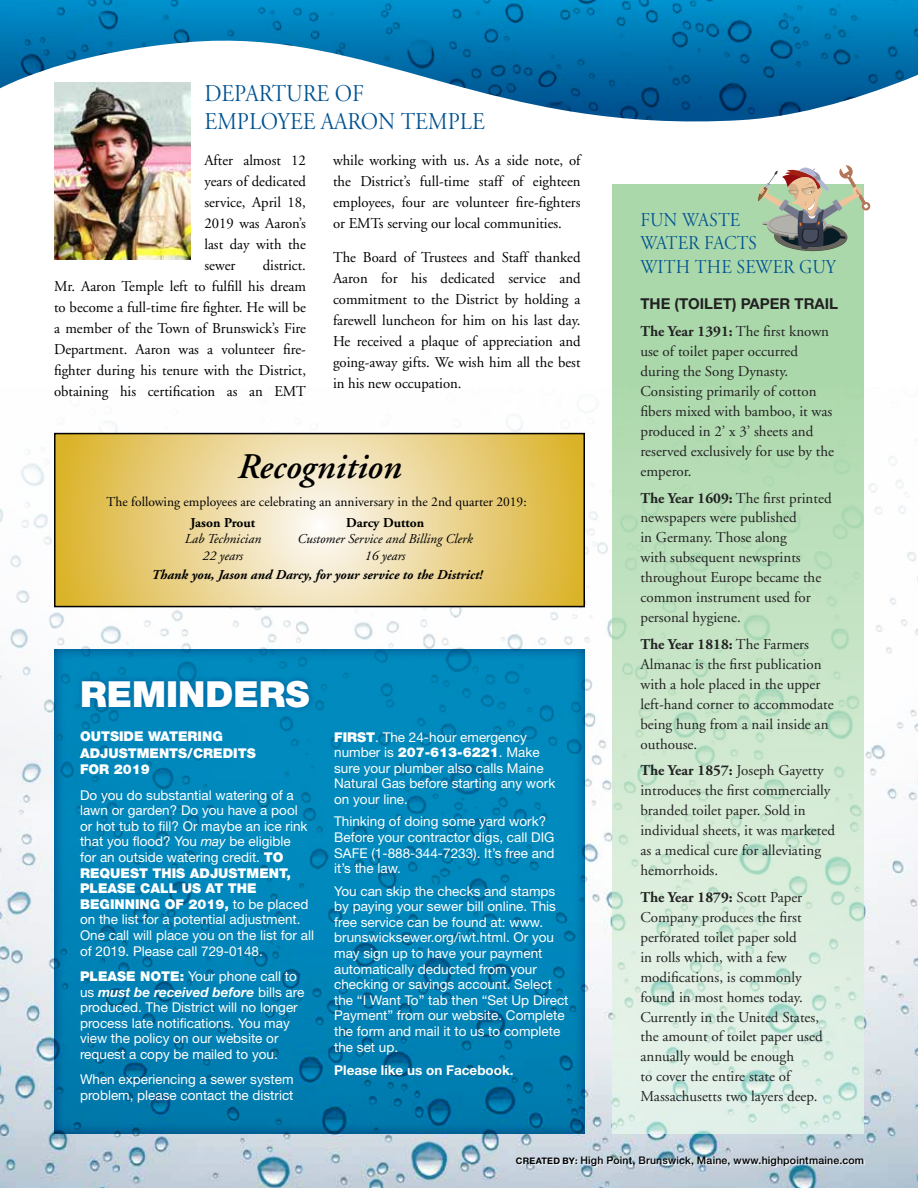
<style>
.page{position:relative;width:918px;height:1188px;background:#fff}
.page>*{position:absolute;margin:0;border:0;box-sizing:border-box;transform-origin:0 0}
.t1{font:36px "Adobe Garamond Semibold Italic Os F";color:#000}
.t2{font:900 36px "Helvetica Neue";color:#fff}
.t3{font:24px/28.5px "Adobe Garamond Titling";color:#005291;scale:.91 1}
.t4{font:19.5px/23.4px "Adobe Garamond Titling";letter-spacing:.01em;color:#005291;scale:.91 1}
.t5{font:15px/20px "Adobe Garamond";color:#222}
.t6{font:15px/21px "Adobe Garamond";color:#000;text-align:justify}
.t7{font:700 15px "Helvetica Neue";color:#222}
.t8{font:13.5px/15.6px "Helvetica Neue";color:#fff}
.t9{font:italic 13.5px/16.2px "Adobe Garamond";color:#000;text-align:center}
.t10{font:13.5px "Adobe Garamond";color:#000}
.t11{font:italic 700 13.5px "Adobe Garamond";color:#000}
.t12{font:900 13.5px/16.5px "Helvetica Neue";color:#fff}
.t13{font:700 13.5px "Helvetica Neue";color:#fff}
.t14{font:500 10.5px "Helvetica Neue";letter-spacing:.02em;color:#000}
.s1{font-weight:700;font-style:normal}
.s2{font-style:italic}
.s3{font-weight:900}
.s4{font-weight:700;font-style:italic}
.s5{font-weight:700}
.s6{font-weight:700;font-size:9px}
</style>
<div class="page">
<img style="left:0;top:406px;width:918px;height:782px">
<img style="left:0;top:0;width:918px;height:122px">
<div style="left:517px;top:1157px;width:348px;height:12px;background:#fff;opacity:.75"></div>
<div style="left:52px;top:648px;width:533px;height:486px;background:#005291;opacity:.75"></div>
<div style="left:76px;top:674px;width:239px;height:39px;background:#005291;opacity:.75"></div>
<svg style="left:612px;top:184px;width:252px;height:950px;background:#c5e3c7"></svg>
<svg style="left:758px;top:165px;width:112px;height:87px"></svg>
<img style="left:54px;top:82px;width:137px;height:177px">
<svg style="left:57px;top:436px;width:525px;height:168px;background:#ead289"></svg>
<div style="left:54px;top:433px;width:531px;height:174px;border:2px solid #000"></div>
<p class="t3" style="left:204px;top:79px;width:310px">DEPARTURE OF<br>EMPLOYEE AARON TEMPLE</p>
<p class="t6" style="left:204px;top:150px;width:103px">After almost 12 years of dedicated service, April 18, 2019 was Aaron’s last day with the sewer</p>
<p class="t6" style="left:333px;top:150px;width:249px">while working with us. As a side note, of the District’s full-time staff of eighteen employees, four are volunteer fire-fighters or EMTs serving our local communities.</p>
<p class="t6" style="left:333px;top:247px;width:249px">The Board of Trustees and Staff thanked Aaron for his dedicated service and commitment to the District by holding a farewell luncheon for him on his last day.<br>He received a plaque of appreciation and going-away gifts. We wish him all the best in his new occupation.</p>
<p class="t6" style="left:54px;top:255px;width:254px;text-indent:209px">district.<br>Mr. Aaron Temple left to fulfill his dream to become a full-time fire fighter. He will be a member of the Town of Brunswick’s Fire Department. Aaron was a volunteer fire&shy;fighter during his tenure with the District, obtaining his certification as an EMT</p>
<p class="t1" style="left:237px;top:446px;width:166px">Recognition</p>
<p class="t9" style="left:185px;top:515px;width:78px"><span class="s1">Jason Prout<br></span>Lab Technician<br>22 years</p>
<p class="t9" style="left:298px;top:515px;width:177px"><span class="s1">Darcy Dutton<br></span>Customer Service and Billing Clerk<br>16 years</p>
<p class="t10" style="left:107px;top:494px;width:422px">The following employees are celebrating an anniversary in the 2nd quarter 2019:</p>
<p class="t11" style="left:151px;top:568px;width:332px">Thank you, Jason and Darcy, for your service to the District!</p>
<p class="t2" style="left:80px;top:672px;width:231px">REMINDERS</p>
<p class="t12" style="left:80px;top:728px;width:177px">OUTSIDE WATERING<br>ADJUSTMENTS/CREDITS<br>FOR 2019</p>
<p class="t8" style="left:80px;top:787px;width:236px">Do you do substantial watering of a lawn or garden? Do you have a pool<br>or hot tub to fill? Or maybe an ice rink that you flood? You <span class="s2">may</span> be eligible<br>for an outside watering credit. <span class="s3">TO<br>REQUEST THIS ADJUSTMENT,<br>PLEASE CALL US AT THE<br>BEGINNING OF 2019,</span> to be placed on the list for a potential adjustment.<br>One call will place you on the list for all of 2019. Please call 729-0148.</p>
<p class="t8" style="left:80px;top:968px;width:226px"><span class="s3">PLEASE NOTE:</span> Your phone call to us <span class="s4">must be received before</span> bills are produced. The District will no longer process late notifications. You may view the policy on our website or request a copy be mailed to you.</p>
<p class="t8" style="left:80px;top:1072px;width:215px">When experiencing a sewer system problem, please contact the district</p>
<p class="t8" style="left:334px;top:729px;width:223px"><span class="s3">FIRST</span>. The 24-hour emergency number is <span class="s3">207-613-6221</span>. Make sure your plumber also calls Maine<br>Natural Gas before starting any work on your line.</p>
<p class="t8" style="left:334px;top:814px;width:222px">Thinking of doing some yard work?<br>Before your contractor digs, call DIG<br>SAFE (1-888-344-7233). It’s free and it’s the law.</p>
<p class="t8" style="left:334px;top:883px;width:236px">You can skip the checks and stamps by paying your sewer bill online. This free service can be found at: www. brunswicksewer.org/iwt.html. Or you may sign up to have your payment automatically deducted from your checking or savings account. Select the “I Want To” tab then “Set Up Direct Payment” from our website. Complete the form and mail it to us to complete the set up.</p>
<p class="t13" style="left:334px;top:1062px;width:181px">Please like us on Facebook.</p>
<p class="t4" style="left:640px;top:208px;width:217px">FUN WASTE<br>WATER FACTS<br>WITH THE SEWER GUY</p>
<p class="t7" style="left:640px;top:295px;width:199px">THE (TOILET) PAPER TRAIL</p>
<p class="t5" style="left:640px;top:322px;width:195px"><span class="s5">The Year 1391:</span> The first known use of toilet paper occurred during the Song Dynasty.<br>Consisting primarily of cotton fibers mixed with bamboo, it was produced in 2’ x 3’ sheets and reserved exclusively for use by the emperor.</p>
<p class="t5" style="left:640px;top:488px;width:193px"><span class="s5">The Year 1609:</span> The first printed newspapers were published<br>in Germany. Those along<br>with subsequent newsprints throughout Europe became the common instrument used for personal hygiene.</p>
<p class="t5" style="left:640px;top:635px;width:195px"><span class="s5">The Year 1818:</span> The Farmers<br>Almanac is the first publication with a hole placed in the upper left-hand corner to accommodate being hung from a nail inside an outhouse.</p>
<p class="t5" style="left:640px;top:761px;width:196px"><span class="s5">The Year 1857:</span> Joseph Gayetty introduces the first commercially branded toilet paper. Sold in individual sheets, it was marketed as a medical cure for alleviating hemorrhoids.</p>
<p class="t5" style="left:640px;top:888px;width:184px"><span class="s5">The Year 1879:</span> Scott Paper<br>Company produces the first perforated toilet paper sold<br>in rolls which, with a few modifications, is commonly found in most homes today.<br>Currently in the United States, the amount of toilet paper used annually would be enough<br>to cover the entire state of<br>Massachusetts two layers deep.</p>
<p class="t14" style="left:516px;top:1154px;width:350px"><span class="s6">CREATED BY:</span> High Point, Brunswick, Maine, www.highpointmaine.com</p>
</div>
